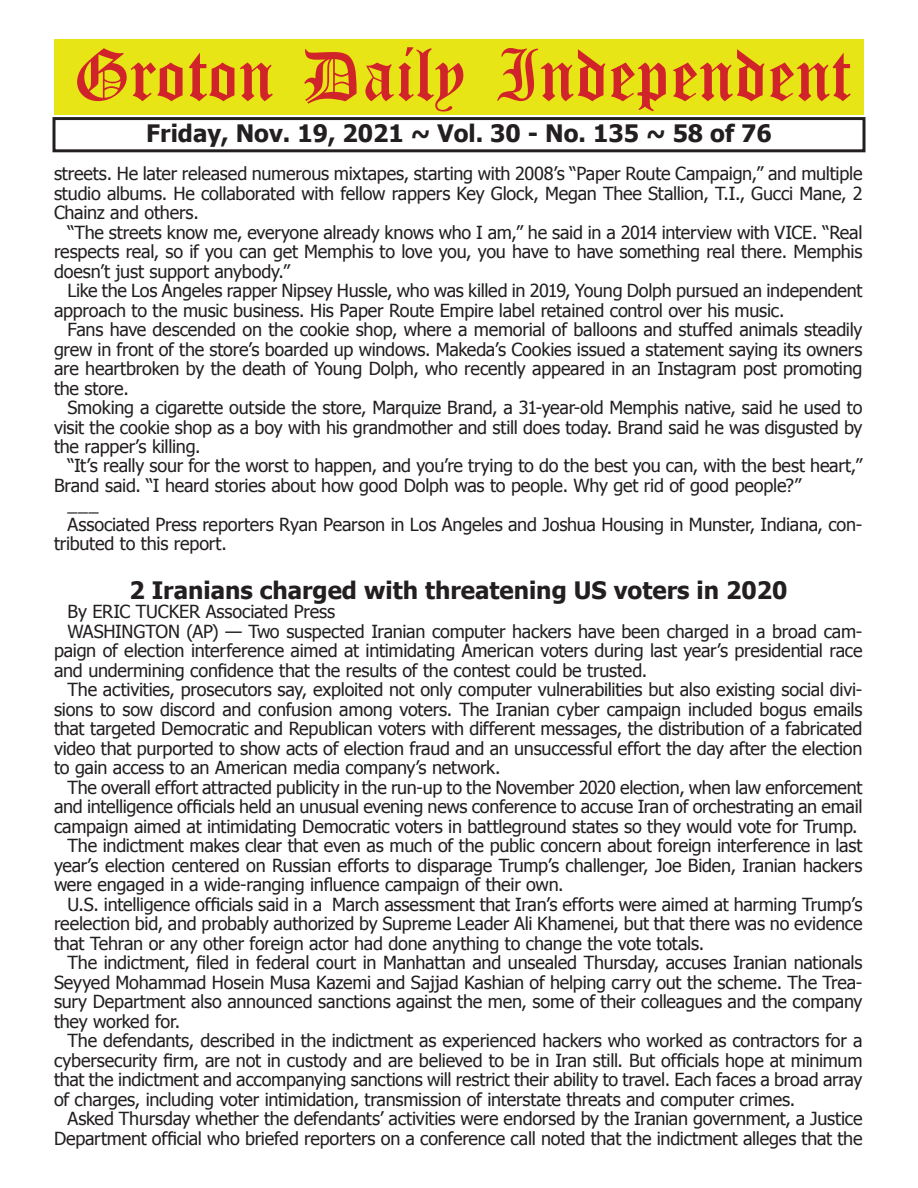
<style>
.page{position:relative;width:918px;height:1188px;background:#fff}
.page>*{position:absolute;margin:0;border:0;box-sizing:border-box;transform-origin:0 0}
.t1{font:54px "Old English Five";color:#d1232a}
.t2{font:700 24px "Tahoma";color:#231f20}
.t3{font:18px/19.5px "Tahoma";letter-spacing:-.01em;color:#231f20;text-align:justify}
</style>
<div class="page">
<div style="left:52px;top:117px;width:814px;height:35px;border:3px solid #231f20"></div>
<div style="left:54px;top:40px;width:810px;height:75px;background:#e7e515"></div>
<h1 class="t1" style="left:73px;top:50px;width:779px">Groton Daily Independent</h1>
<h2 class="t2" style="left:146px;top:116px;width:627px">Friday, Nov. 19, 2021 ~ Vol. 30 - No. 135 ~ 58 of 76</h2>
<p class="t3" style="left:54px;top:163px;width:810px">streets. He later released numerous mixtapes, starting with 2008’s “Paper Route Campaign,” and multiple studio albums. He collaborated with fellow rappers Key Glock, Megan Thee Stallion, T.I., Gucci Mane, 2<br>Chainz and others.</p>
<p class="t3" style="left:54px;top:221px;width:810px;text-indent:14px">“The streets know me, everyone already knows who I am,” he said in a 2014 interview with VICE. “Real respects real, so if you can get Memphis to love you, you have to have something real there. Memphis doesn’t just support anybody.”</p>
<p class="t3" style="left:54px;top:280px;width:810px;text-indent:14px">Like the Los Angeles rapper Nipsey Hussle, who was killed in 2019, Young Dolph pursued an independent approach to the music business. His Paper Route Empire label retained control over his music.</p>
<p class="t3" style="left:54px;top:319px;width:810px;text-indent:14px">Fans have descended on the cookie shop, where a memorial of balloons and stuffed animals steadily grew in front of the store’s boarded up windows. Makeda’s Cookies issued a statement saying its owners are heartbroken by the death of Young Dolph, who recently appeared in an Instagram post promoting the store.</p>
<p class="t3" style="left:54px;top:397px;width:810px;text-indent:14px">Smoking a cigarette outside the store, Marquize Brand, a 31-year-old Memphis native, said he used to visit the cookie shop as a boy with his grandmother and still does today. Brand said he was disgusted by the rapper’s killing.</p>
<p class="t3" style="left:68px;top:455px;width:797px">“It’s really sour for the worst to happen, and you’re trying to do the best you can, with the best heart,”</p>
<p class="t3" style="left:54px;top:475px;width:749px">Brand said. “I heard stories about how good Dolph was to people. Why get rid of good people?”</p>
<p class="t3" style="left:68px;top:494px;width:33px">___</p>
<p class="t3" style="left:68px;top:514px;width:796px">Associated Press reporters Ryan Pearson in Los Angeles and Joshua Housing in Munster, Indiana, con-</p>
<p class="t3" style="left:54px;top:533px;width:174px">tributed to this report.</p>
<h2 class="t2" style="left:129px;top:573px;width:659px">2 Iranians charged with threatening US voters in 2020</h2>
<p class="t3" style="left:68px;top:601px;width:269px">By ERIC TUCKER Associated Press</p>
<p class="t3" style="left:68px;top:621px;width:796px">WASHINGTON (AP) — Two suspected Iranian computer hackers have been charged in a broad cam-</p>
<p class="t3" style="left:54px;top:640px;width:810px">paign of election interference aimed at intimidating American voters during last year’s presidential race</p>
<p class="t3" style="left:54px;top:660px;width:595px">and undermining confidence that the results of the contest could be trusted.</p>
<p class="t3" style="left:68px;top:679px;width:796px">The activities, prosecutors say, exploited not only computer vulnerabilities but also existing social divi-</p>
<p class="t3" style="left:54px;top:699px;width:810px">sions to sow discord and confusion among voters. The Iranian cyber campaign included bogus emails</p>
<p class="t3" style="left:54px;top:718px;width:810px">that targeted Democratic and Republican voters with different messages, the distribution of a fabricated</p>
<p class="t3" style="left:54px;top:738px;width:810px">video that purported to show acts of election fraud and an unsuccessful effort the day after the election</p>
<p class="t3" style="left:54px;top:757px;width:448px">to gain access to an American media company’s network.</p>
<p class="t3" style="left:68px;top:777px;width:796px">The overall effort attracted publicity in the run-up to the November 2020 election, when law enforcement</p>
<p class="t3" style="left:54px;top:796px;width:810px">and intelligence officials held an unusual evening news conference to accuse Iran of orchestrating an email</p>
<p class="t3" style="left:54px;top:816px;width:805px">campaign aimed at intimidating Democratic voters in battleground states so they would vote for Trump.</p>
<p class="t3" style="left:68px;top:835px;width:796px">The indictment makes clear that even as much of the public concern about foreign interference in last</p>
<p class="t3" style="left:54px;top:855px;width:810px">year’s election centered on Russian efforts to disparage Trump’s challenger, Joe Biden, Iranian hackers</p>
<p class="t3" style="left:54px;top:874px;width:511px">were engaged in a wide-ranging influence campaign of their own.</p>
<p class="t3" style="left:68px;top:894px;width:796px">U.S. intelligence officials said in a March assessment that Iran’s efforts were aimed at harming Trump’s</p>
<p class="t3" style="left:54px;top:913px;width:810px">reelection bid, and probably authorized by Supreme Leader Ali Khamenei, but that there was no evidence</p>
<p class="t3" style="left:54px;top:933px;width:652px">that Tehran or any other foreign actor had done anything to change the vote totals.</p>
<p class="t3" style="left:68px;top:952px;width:797px">The indictment, filed in federal court in Manhattan and unsealed Thursday, accuses Iranian nationals</p>
<p class="t3" style="left:54px;top:972px;width:810px">Seyyed Mohammad Hosein Musa Kazemi and Sajjad Kashian of helping carry out the scheme. The Trea-</p>
<p class="t3" style="left:54px;top:991px;width:810px">sury Department also announced sanctions against the men, some of their colleagues and the company</p>
<p class="t3" style="left:54px;top:1011px;width:128px">they worked for.</p>
<p class="t3" style="left:68px;top:1030px;width:796px">The defendants, described in the indictment as experienced hackers who worked as contractors for a</p>
<p class="t3" style="left:54px;top:1050px;width:810px">cybersecurity firm, are not in custody and are believed to be in Iran still. But officials hope at minimum</p>
<p class="t3" style="left:54px;top:1069px;width:810px">that the indictment and accompanying sanctions will restrict their ability to travel. Each faces a broad array</p>
<p class="t3" style="left:54px;top:1089px;width:743px">of charges, including voter intimidation, transmission of interstate threats and computer crimes.</p>
<p class="t3" style="left:68px;top:1108px;width:797px">Asked Thursday whether the defendants’ activities were endorsed by the Iranian government, a Justice</p>
<p class="t3" style="left:54px;top:1128px;width:810px">Department official who briefed reporters on a conference call noted that the indictment alleges that the</p>
</div>
